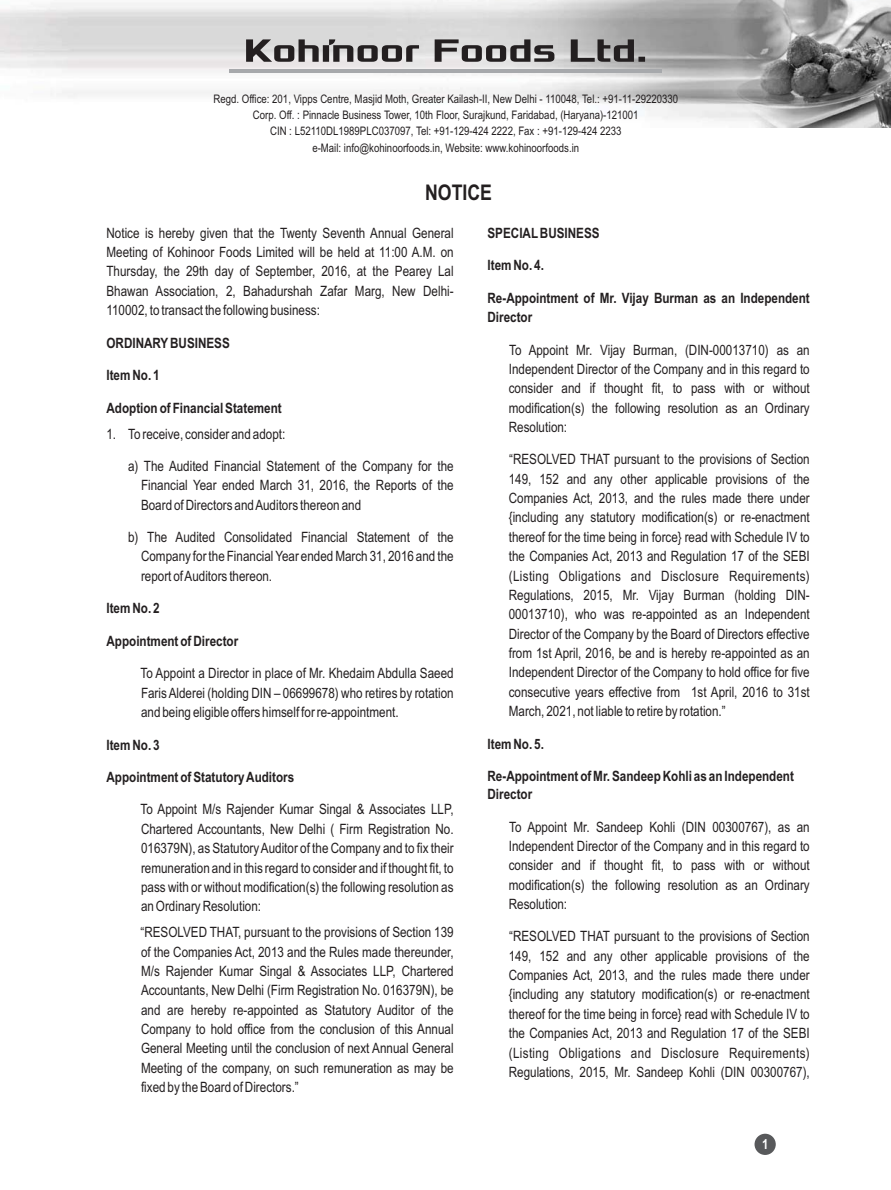
<style>
.page{position:relative;width:891px;height:1190px;background:#fff}
.page>*{position:absolute;margin:0;border:0;box-sizing:border-box;transform-origin:0 0}
.t1{font:700 21.6px "Arial Narrow";color:#231f20}
.t2{font:14.25px/19.4px "Arial Narrow";color:#231f20;text-align:justify}
.t3{font:700 14.25px/19.5px "Arial Narrow";color:#231f20}
.t4{font:700 13.8px "Arial Narrow";color:#fff}
.t5{font:11.7px/16.4px "Arial Narrow";color:#231f20;text-align:center}
</style>
<div class="page">
<div style="left:755px;top:1133px;width:21px;height:21px;background:#58595b;border-radius:50%"></div>
<img style="left:0;top:0;width:891px;height:128px">
<svg style="left:246px;top:39px;width:399px;height:23px;background:#8b898a"></svg>
<hr style="left:229px;top:69px;width:433px;height:3px;background:#a7a9ac">
<p class="t5" style="left:213px;top:92px;width:466px">Regd. Office: 201, Vipps Centre, Masjid Moth, Greater Kailash-II, New Delhi - 110048, Tel.: +91-11-29220330</p>
<p class="t5" style="left:312px;top:141px;width:268px">e-Mail: info@kohinoorfoods.in, Website: www.kohinoorfoods.in</p>
<p class="t5" style="left:253px;top:108px;width:387px">Corp. Off. : Pinnacle Business Tower, 10th Floor, Surajkund, Faridabad, (Haryana)-121001<br>CIN : L52110DL1989PLC037097, Tel: +91-129-424 2222, Fax : +91-129-424 2233</p>
<h1 class="t1" style="left:425px;top:185px;width:68px">NOTICE</h1>
<p class="t2" style="left:106px;top:224px;width:349px">Notice is hereby given that the Twenty Seventh Annual General Meeting of Kohinoor Foods Limited will be held at 11:00 A.M. on Thursday, the 29th day of September, 2016, at the Pearey Lal Bhawan Association, 2, Bahadurshah Zafar Marg, New Delhi-110002, to transact the following business:</p>
<p class="t3" style="left:106px;top:334px;width:125px">ORDINARY BUSINESS</p>
<p class="t3" style="left:106px;top:367px;width:55px">Item No. 1</p>
<p class="t3" style="left:106px;top:399px;width:177px">Adoption of Financial Statement</p>
<p class="t2" style="left:106px;top:425px;width:180px">1. To receive, consider and adopt:</p>
<p class="t2" style="left:141px;top:458px;width:314px;text-indent:-13px">a) The Audited Financial Statement of the Company for the Financial Year ended March 31, 2016, the Reports of the Board of Directors andAuditors thereon and</p>
<p class="t2" style="left:141px;top:529px;width:314px;text-indent:-13px">b) The Audited Consolidated Financial Statement of the Company for the Financial Year ended March 31, 2016 and the report ofAuditors thereon.</p>
<p class="t3" style="left:106px;top:600px;width:55px">Item No. 2</p>
<p class="t3" style="left:106px;top:632px;width:133px">Appointment of Director</p>
<p class="t2" style="left:141px;top:665px;width:315px">To Appoint a Director in place of Mr. Khedaim Abdulla Saeed Faris Alderei (holding DIN – 06699678) who retires by rotation and being eligible offers himself for re-appointment.</p>
<p class="t3" style="left:106px;top:736px;width:55px">Item No. 3</p>
<p class="t3" style="left:106px;top:769px;width:189px">Appointment of StatutoryAuditors</p>
<p class="t2" style="left:141px;top:801px;width:315px">To Appoint M/s Rajender Kumar Singal &amp; Associates LLP, Chartered Accountants, New Delhi ( Firm Registration No.<br>016379N), as Statutory Auditor of the Company and to fix their remuneration and in this regard to consider and if thought fit, to pass with or without modification(s) the following resolution as an Ordinary Resolution:</p>
<p class="t2" style="left:141px;top:924px;width:315px">“RESOLVED THAT, pursuant to the provisions of Section 139 of the Companies Act, 2013 and the Rules made thereunder, M/s Rajender Kumar Singal &amp; Associates LLP, Chartered Accountants, New Delhi (Firm Registration No. 016379N), be and are hereby re-appointed as Statutory Auditor of the Company to hold office from the conclusion of this Annual General Meeting until the conclusion of next Annual General Meeting of the company, on such remuneration as may be fixed by the Board of Directors.”</p>
<p class="t3" style="left:488px;top:224px;width:114px">SPECIAL BUSINESS</p>
<p class="t3" style="left:488px;top:257px;width:58px">Item No. 4.</p>
<p class="t3" style="left:488px;top:289px;width:324px">Re-Appointment of Mr. Vijay Burman as an Independent<br>Director</p>
<p class="t2" style="left:509px;top:341px;width:303px">To Appoint Mr. Vijay Burman, (DIN-00013710) as an Independent Director of the Company and in this regard to consider and if thought fit, to pass with or without modification(s) the following resolution as an Ordinary Resolution:</p>
<p class="t2" style="left:509px;top:451px;width:303px">“RESOLVED THAT pursuant to the provisions of Section 149, 152 and any other applicable provisions of the Companies Act, 2013, and the rules made there under {including any statutory modification(s) or re-enactment thereof for the time being in force} read with Schedule IV to the Companies Act, 2013 and Regulation 17 of the SEBI (Listing Obligations and Disclosure Requirements)<br>Regulations, 2015, Mr. Vijay Burman (holding DIN-00013710), who was re-appointed as an Independent Director of the Company by the Board of Directors effective from 1st April, 2016, be and is hereby re-appointed as an Independent Director of the Company to hold office for five consecutive years effective from 1st April, 2016 to 31st March, 2021, not liable to retire by rotation.”</p>
<p class="t3" style="left:488px;top:735px;width:58px">Item No. 5.</p>
<p class="t3" style="left:488px;top:768px;width:308px;line-height:17.9px">Re-Appointment of Mr. Sandeep Kohli as an Independent<br>Director</p>
<p class="t2" style="left:509px;top:818px;width:303px">To Appoint Mr. Sandeep Kohli (DIN 00300767), as an Independent Director of the Company and in this regard to consider and if thought fit, to pass with or without modification(s) the following resolution as an Ordinary Resolution:</p>
<p class="t2" style="left:509px;top:928px;width:303px">“RESOLVED THAT pursuant to the provisions of Section 149, 152 and any other applicable provisions of the Companies Act, 2013, and the rules made there under {including any statutory modification(s) or re-enactment thereof for the time being in force} read with Schedule IV to the Companies Act, 2013 and Regulation 17 of the SEBI (Listing Obligations and Disclosure Requirements)<br>Regulations, 2015, Mr. Sandeep Kohli (DIN 00300767),</p>
<p class="t4" style="left:762px;top:1139px;width:8px">1</p>
</div>
